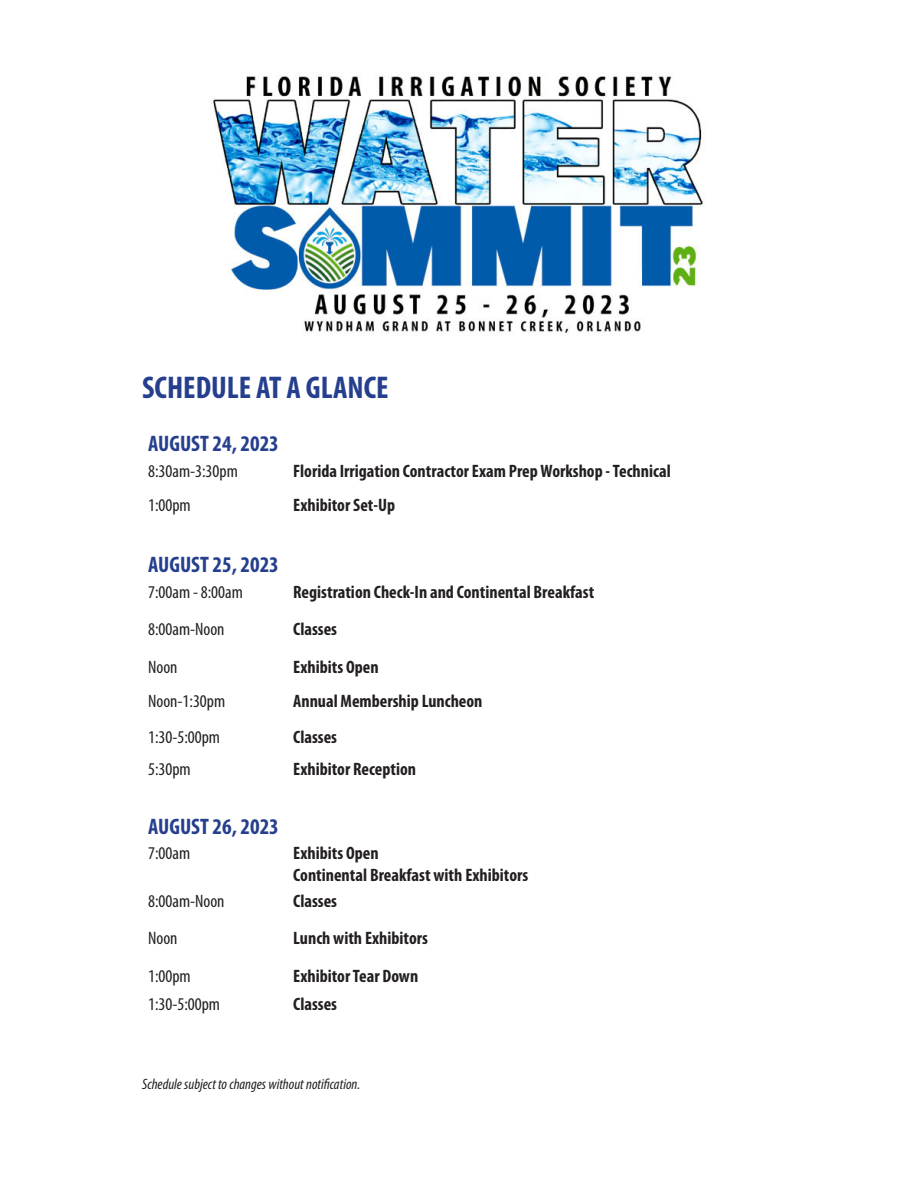
<style>
.page{position:relative;width:918px;height:1188px;background:#fff}
.page>*{position:absolute;margin:0;border:0;box-sizing:border-box;transform-origin:0 0}
.t1{font:700 condensed 31.5px "Myriad Pro";color:#253f8e}
.t2{font:700 condensed 22.5px "Myriad Pro";color:#253f8e}
.t3{font:700 condensed 18px/21.6px "Myriad Pro";color:#231f20}
.t4{font:condensed 18px "Myriad Pro";color:#231f20}
.t5{font:italic condensed 15px "Myriad Pro";color:#231f20}
</style>
<div class="page">
<img style="left:213px;top:75px;width:490px;height:258px">
<h1 class="t1" style="left:142px;top:368px;width:248px">SCHEDULE AT A GLANCE</h1>
<p class="t2" style="left:148px;top:430px;width:132px">AUGUST 24, 2023</p>
<p class="t4" style="left:148px;top:460px;width:91px">8:30am-3:30pm</p>
<p class="t3" style="left:293px;top:460px;width:379px">Florida Irrigation Contractor Exam Prep Workshop - Technical</p>
<p class="t4" style="left:148px;top:494px;width:44px">1:00pm</p>
<p class="t3" style="left:293px;top:494px;width:104px">Exhibitor Set-Up</p>
<p class="t2" style="left:148px;top:551px;width:132px">AUGUST 25, 2023</p>
<p class="t4" style="left:148px;top:581px;width:96px">7:00am - 8:00am</p>
<p class="t3" style="left:293px;top:581px;width:303px">Registration Check-In and Continental Breakfast</p>
<p class="t4" style="left:148px;top:618px;width:78px">8:00am-Noon</p>
<p class="t3" style="left:293px;top:618px;width:45px">Classes</p>
<p class="t4" style="left:148px;top:656px;width:31px">Noon</p>
<p class="t3" style="left:293px;top:656px;width:87px">Exhibits Open</p>
<p class="t4" style="left:148px;top:690px;width:79px">Noon-1:30pm</p>
<p class="t3" style="left:293px;top:690px;width:191px">Annual Membership Luncheon</p>
<p class="t4" style="left:148px;top:726px;width:73px">1:30-5:00pm</p>
<p class="t3" style="left:293px;top:726px;width:45px">Classes</p>
<p class="t4" style="left:148px;top:759px;width:44px">5:30pm</p>
<p class="t3" style="left:293px;top:758px;width:124px">Exhibitor Reception</p>
<p class="t2" style="left:148px;top:812px;width:132px">AUGUST 26, 2023</p>
<p class="t4" style="left:148px;top:843px;width:43px">7:00am</p>
<p class="t3" style="left:293px;top:842px;width:237px">Exhibits Open<br>Continental Breakfast with Exhibitors</p>
<p class="t4" style="left:148px;top:890px;width:78px">8:00am-Noon</p>
<p class="t3" style="left:293px;top:889px;width:45px">Classes</p>
<p class="t4" style="left:148px;top:928px;width:31px">Noon</p>
<p class="t3" style="left:293px;top:927px;width:136px">Lunch with Exhibitors</p>
<p class="t4" style="left:148px;top:965px;width:44px">1:00pm</p>
<p class="t3" style="left:293px;top:965px;width:127px">Exhibitor Tear Down</p>
<p class="t4" style="left:148px;top:993px;width:73px">1:30-5:00pm</p>
<p class="t3" style="left:293px;top:992px;width:45px">Classes</p>
<p class="t5" style="left:142px;top:1075px;width:220px">Schedule subject to changes without notification.</p>
</div>
